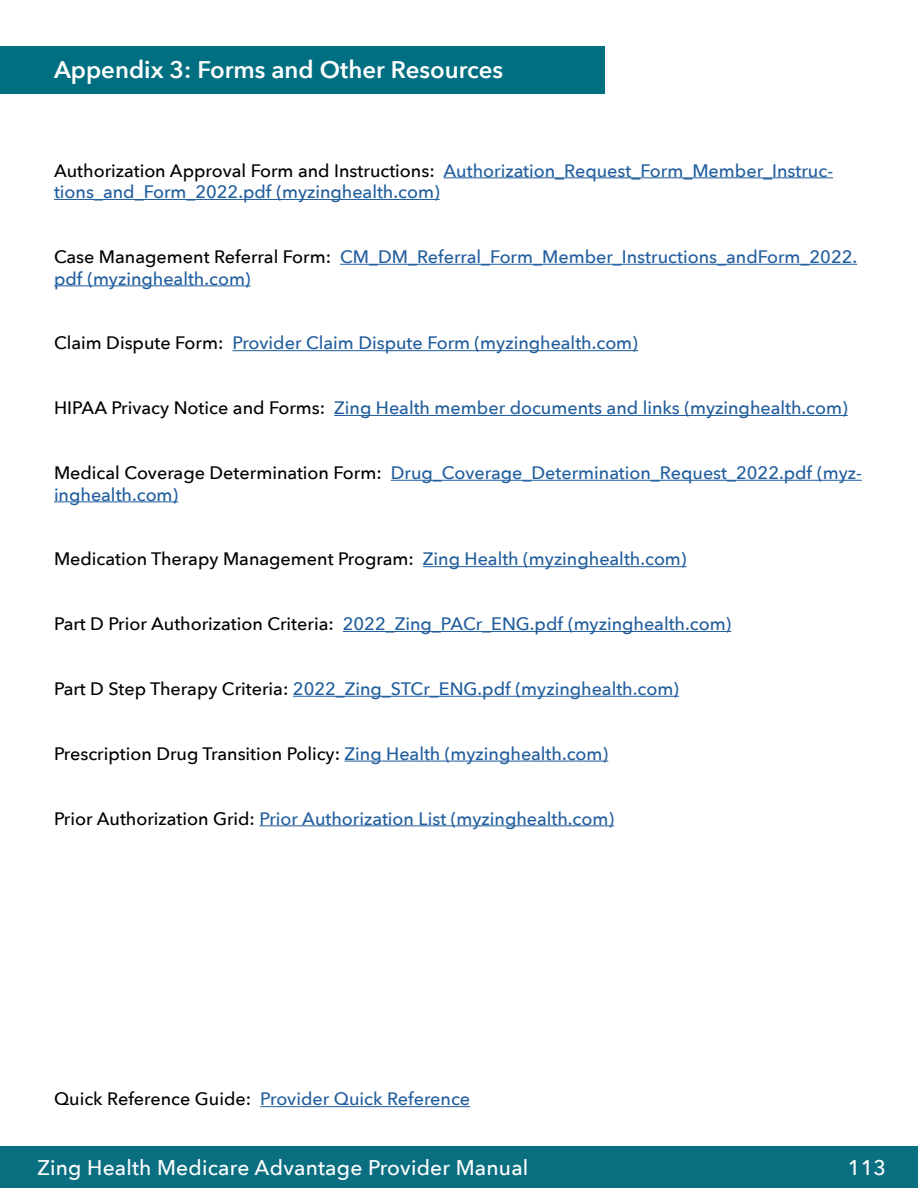
<style>
.page{position:relative;width:918px;height:1188px;background:#fff}
.page>*{position:absolute;margin:0;border:0;box-sizing:border-box;transform-origin:0 0}
.Chapter_Header{font:600 24px "Avenir Next";color:#fff}
.t1{font:500 21.15px "Avenir Next";letter-spacing:.01em;color:#fff}
.t2{font:500 18px/21.6px "Avenir Next";color:#215e9e}
.t3{font:500 18px "Avenir Next";color:#000}
.s1{color:#000}
.s2{color:#215e9e}
</style>
<div class="page">
<div style="left:0;top:1146px;width:918px;height:42px;background:#0a6f81"></div>
<div style="left:0;top:46px;width:605px;height:47px;background:#006f81"></div>
<hr style="left:444px;top:177px;width:389px;height:1px;background:#215e9e">
<hr style="left:54px;top:199px;width:386px;height:1px;background:#215e9e">
<hr style="left:340px;top:264px;width:517px;height:1px;background:#215e9e">
<hr style="left:54px;top:285px;width:197px;height:1px;background:#215e9e">
<hr style="left:233px;top:350px;width:405px;height:1px;background:#215e9e">
<hr style="left:334px;top:415px;width:514px;height:1px;background:#215e9e">
<hr style="left:391px;top:480px;width:471px;height:1px;background:#215e9e">
<hr style="left:54px;top:501px;width:124px;height:1px;background:#215e9e">
<hr style="left:423px;top:566px;width:264px;height:1px;background:#215e9e">
<hr style="left:343px;top:631px;width:388px;height:1px;background:#215e9e">
<hr style="left:293px;top:696px;width:386px;height:1px;background:#215e9e">
<hr style="left:345px;top:761px;width:263px;height:1px;background:#215e9e">
<hr style="left:260px;top:825px;width:354px;height:1px;background:#215e9e">
<hr style="left:260px;top:1106px;width:210px;height:1px;background:#215e9e">
<p class="Chapter_Header" style="left:54px;top:49px;width:451px">Appendix 3: Forms and Other Resources</p>
<p class="t2" style="left:54px;top:159px;width:781px"><span class="s1">Authorization Approval Form and Instructions:</span> Authorization_Request_Form_Member_Instruc&shy;tions_and_Form_2022.pdf (myzinghealth.com)</p>
<p class="t2" style="left:54px;top:245px;width:805px"><span class="s1">Case Management Referral Form:</span> CM_DM_Referral_Form_Member_Instructions_andForm_2022. pdf (myzinghealth.com)</p>
<p class="t2" style="left:54px;top:332px;width:585px"><span class="s1">Claim Dispute Form:</span> Provider Claim Dispute Form (myzinghealth.com)</p>
<p class="t2" style="left:54px;top:396px;width:795px"><span class="s1">HIPAA Privacy Notice and Forms:</span> Zing Health member documents and links (myzinghealth.com)</p>
<p class="t2" style="left:54px;top:461px;width:809px"><span class="s1">Medical Coverage Determination Form:</span> Drug_Coverage_Determination_Request_2022.pdf (myz&shy;inghealth.com)</p>
<p class="t3" style="left:54px;top:544px;width:634px">Medication Therapy Management Program: <span class="s2">Zing Health (myzinghealth.com)</span></p>
<p class="t2" style="left:54px;top:612px;width:679px"><span class="s1">Part D Prior Authorization Criteria:</span> 2022_Zing_PACr_ENG.pdf (myzinghealth.com)</p>
<p class="t2" style="left:54px;top:677px;width:626px"><span class="s1">Part D Step Therapy Criteria:</span> 2022_Zing_STCr_ENG.pdf (myzinghealth.com)</p>
<p class="t3" style="left:54px;top:738px;width:556px">Prescription Drug Transition Policy: <span class="s2">Zing Health (myzinghealth.com)</span></p>
<p class="t2" style="left:54px;top:807px;width:562px"><span class="s1">Prior Authorization Grid:</span> Prior Authorization List (myzinghealth.com)</p>
<p class="t2" style="left:54px;top:1088px;width:418px"><span class="s1">Quick Reference Guide:</span> Provider Quick Reference</p>
<p class="t1" style="left:38px;top:1149px;width:492px">Zing Health Medicare Advantage Provider Manual</p>
<p class="t1" style="left:848px;top:1149px;width:39px">113</p>
</div>
